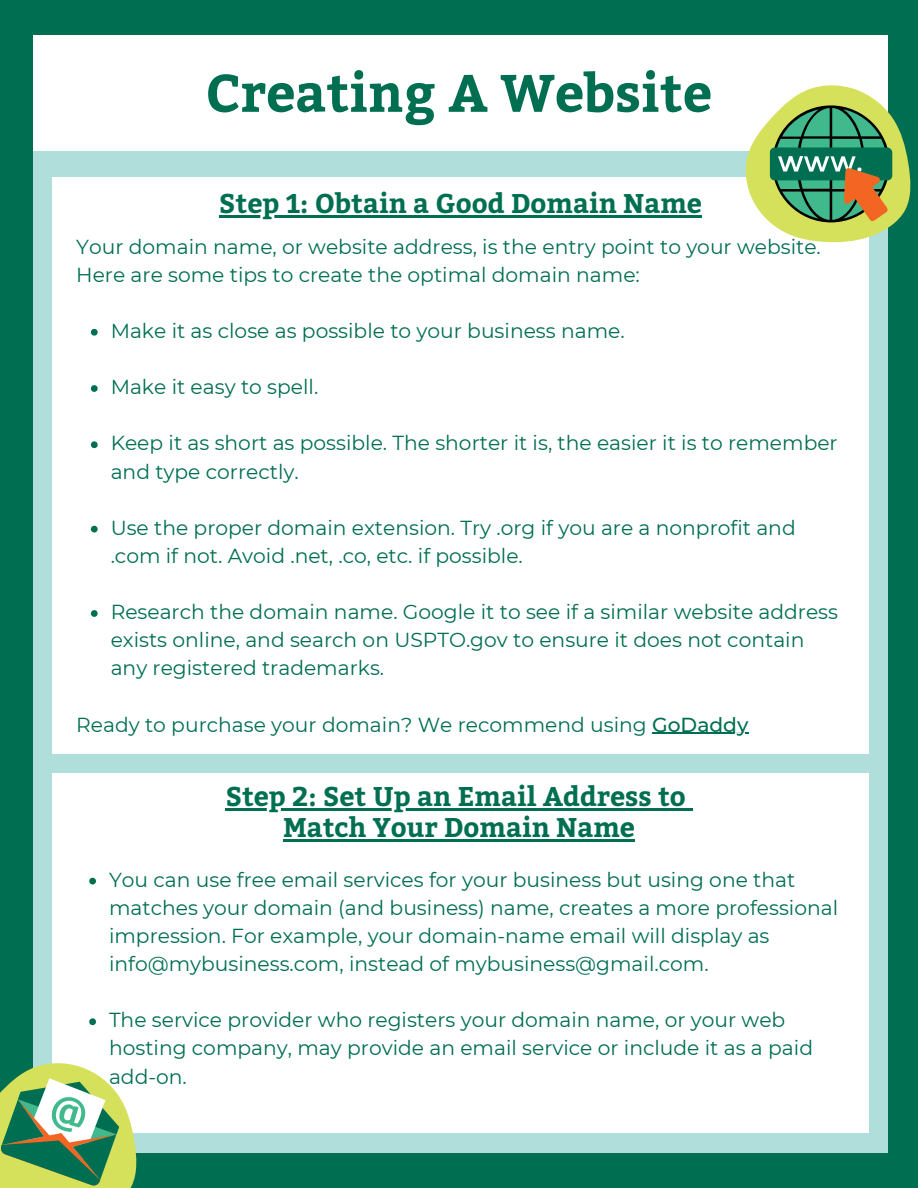
<style>
.page{position:relative;width:918px;height:1188px;background:#006f51}
.page>*{position:absolute;margin:0;border:0;box-sizing:border-box;transform-origin:0 0}
.t1{font:700 52.5px "Bitter";color:#006f51}
.t2{font:700 27px/31.5px "Bitter";color:#006f51;text-align:center}
.t3{font:20.25px/28.2px "Montserrat";color:#006f51}
.s1{font-weight:500}
</style>
<div class="page">
<div style="left:34px;top:35px;width:854px;height:1118px;background:#b0dfdb"></div>
<div style="left:34px;top:35px;width:854px;height:115px;background:#fff"></div>
<div style="left:53px;top:773px;width:816px;height:359px;background:#fff"></div>
<div style="left:53px;top:177px;width:816px;height:577px;background:#fff"></div>
<svg style="left:91px;top:329px;width:7px;height:7px"></svg>
<svg style="left:91px;top:385px;width:7px;height:7px"></svg>
<svg style="left:91px;top:441px;width:7px;height:7px"></svg>
<svg style="left:91px;top:526px;width:7px;height:7px"></svg>
<svg style="left:91px;top:610px;width:7px;height:7px"></svg>
<hr style="left:219px;top:215px;width:483px;height:3px;background:#006f51">
<hr style="left:652px;top:733px;width:96px;height:1px;background:#006f51">
<svg style="left:89px;top:878px;width:7px;height:6px"></svg>
<svg style="left:89px;top:1018px;width:7px;height:7px"></svg>
<hr style="left:226px;top:808px;width:460px;height:2px;background:#006f51">
<svg style="left:686px;top:808px;width:6px;height:2px"></svg>
<hr style="left:283px;top:839px;width:352px;height:3px;background:#006f51">
<svg style="left:0;top:1062px;width:138px;height:126px"></svg>
<svg style="left:744px;top:85px;width:167px;height:158px"></svg>
<h1 class="t1" style="left:206px;top:62px;width:507px">Creating A Website</h1>
<h2 class="t2" style="left:219px;top:188px;width:484px">Step 1: Obtain a Good Domain Name</h2>
<p class="t3" style="left:76px;top:232px;width:746px">Your domain name, or website address, is the entry point to your website.<br>Here are some tips to create the optimal domain name:</p>
<p class="t3" style="left:111px;top:316px;width:516px">Make it as close as possible to your business name.</p>
<p class="t3" style="left:111px;top:372px;width:209px">Make it easy to spell.</p>
<p class="t3" style="left:111px;top:428px;width:729px">Keep it as short as possible. The shorter it is, the easier it is to remember and type correctly.</p>
<p class="t3" style="left:111px;top:513px;width:687px">Use the proper domain extension. Try .org if you are a nonprofit and .com if not. Avoid .net, .co, etc. if possible.</p>
<p class="t3" style="left:111px;top:597px;width:729px">Research the domain name. Google it to see if a similar website address exists online, and search on USPTO.gov to ensure it does not contain any registered trademarks.</p>
<p class="t3" style="left:76px;top:710px;width:674px">Ready to purchase your domain? We recommend using <span class="s1">GoDaddy</span></p>
<h2 class="t2" style="left:226px;top:781px;width:462px">Step 2: Set Up an Email Address to<br>Match Your Domain Name</h2>
<p class="t3" style="left:109px;top:865px;width:731px">You can use free email services for your business but using one that matches your domain (and business) name, creates a more professional impression. For example, your domain-name email will display as info@mybusiness.com, instead of mybusiness@gmail.com.</p>
<p class="t3" style="left:109px;top:1005px;width:706px">The service provider who registers your domain name, or your web hosting company, may provide an email service or include it as a paid add-on.</p>
</div>
